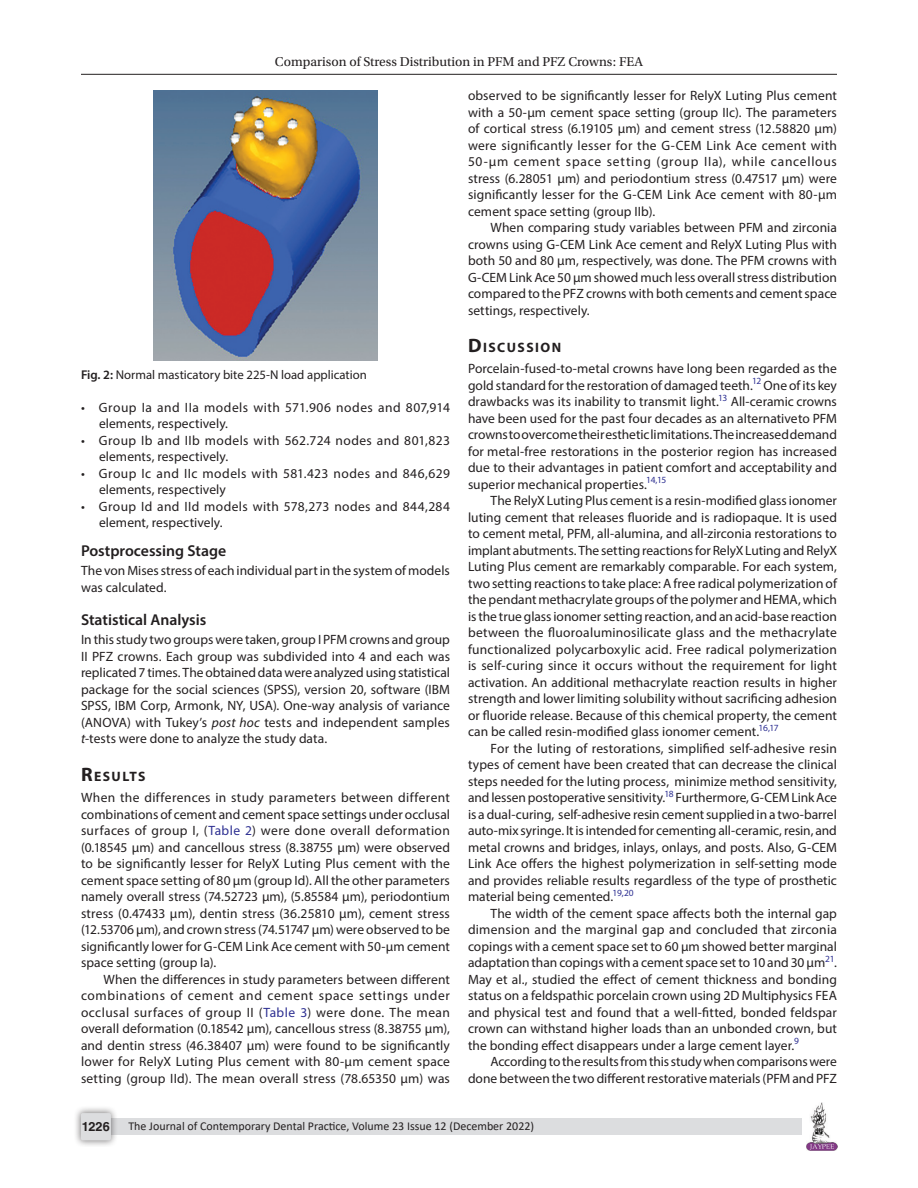
<style>
.page{position:relative;width:918px;height:1188px;background:#fff}
.page>*{position:absolute;margin:0;border:0;box-sizing:border-box;transform-origin:0 0}
.Head-2{font:600 15.75px "Myriad Pro";color:#231f20}
.Head-1{font:700 13.65px "Myriad Pro";letter-spacing:.105em;color:#231f20}
.Para-Indent{font:13.5px/16.5px "Myriad Pro";letter-spacing:.005em;color:#231f20;text-align:justify}
.Para-NoIndent{font:13.5px/16.5px "Myriad Pro";letter-spacing:.005em;color:#231f20;text-align:justify}
.List-Bullet{font:13.5px/16.5px "Myriad Pro";letter-spacing:.025em;color:#231f20}
.List-Bullet-first{font:13.5px/16.5px "Myriad Pro";letter-spacing:.035em;color:#231f20}
.t1{font:13.5px "Utopia Std";color:#231f20}
.FigCaption{font:12.75px "Myriad Pro";color:#231f20}
.t2{font:700 12.75px "Helvetica LT Std";color:#231f20}
.t3{font:12px "Calibri";color:#231f20}
.s1{font-weight:600}
.s2{font-style:italic}
.s3{font-size:19.5px}
.s4{color:#2e3092}
</style>
<div class="page">
<hr style="left:81px;top:74px;width:756px;height:1px;background:#231f20">
<img style="left:807px;top:1103px;width:30px;height:48px">
<div style="left:96px;top:1119px;width:706px;height:16px;background:#dcdddf"></div>
<div style="left:73px;top:1106px;width:45px;height:41px;background:#231f20;opacity:.61"></div>
<div style="left:81px;top:1113px;width:30px;height:27px;background:#dcdddf;border-radius:2px"></div>
<img style="left:153px;top:90px;width:225px;height:270px">
<p class="t1" style="left:275px;top:55px;width:370px">Comparison of Stress Distribution in PFM and PFZ Crowns: FEA</p>
<p class="FigCaption" style="left:81px;top:367px;width:287px"><span class="s1">Fig. 2:</span> Normal masticatory bite 225-N load application</p>
<p class="List-Bullet-first" style="left:99px;top:399px;width:352px;text-indent:-18px">• Group Ia and IIa models with 571.906 nodes and 807,914 elements, respectively.</p>
<p class="List-Bullet" style="left:99px;top:432px;width:352px;text-indent:-18px">• Group Ib and IIb models with 562.724 nodes and 801,823 elements, respectively.</p>
<p class="List-Bullet" style="left:99px;top:465px;width:352px;text-indent:-18px">• Group Ic and IIc models with 581.423 nodes and 846,629 elements, respectively</p>
<p class="List-Bullet" style="left:99px;top:498px;width:353px;text-indent:-18px">• Group Id and IId models with 578,273 nodes and 844,284 element, respectively.</p>
<p class="Head-2" style="left:81px;top:540px;width:147px">Postprocessing Stage</p>
<p class="Para-NoIndent" style="left:81px;top:562px;width:370px">The von Mises stress of each individual part in the system of models was calculated.</p>
<p class="Head-2" style="left:81px;top:609px;width:127px">Statistical Analysis</p>
<p class="Para-NoIndent" style="left:81px;top:631px;width:371px">In this study two groups were taken, group I PFM crowns and group II PFZ crowns. Each group was subdivided into 4 and each was replicated 7 times. The obtained data were analyzed using statistical package for the social sciences (SPSS), version 20, software (IBM SPSS, IBM Corp, Armonk, NY, USA). One-way analysis of variance (ANOVA) with Tukey’s <span class="s2">post hoc</span> tests and independent samples <span class="s2">t</span>-tests were done to analyze the study data.</p>
<p class="Head-1" style="left:81px;top:768px;width:66px"><span class="s3">R</span>ESULTS</p>
<p class="Para-NoIndent" style="left:81px;top:789px;width:371px">When the differences in study parameters between different combinations of cement and cement space settings under occlusal surfaces of group I, (<span class="s4">Table 2</span>) were done overall deformation (0.18545 µm) and cancellous stress (8.38755 µm) were observed to be significantly lesser for RelyX Luting Plus cement with the cement space setting of 80 µm (group Id). All the other parameters namely overall stress (74.52723 µm), (5.85584 µm), periodontium stress (0.47433 µm), dentin stress (36.25810 µm), cement stress (12.53706 µm), and crown stress (74.51747 µm) were observed to be significantly lower for G-CEM Link Ace cement with 50-µm cement space setting (group Ia).</p>
<p class="Para-Indent" style="left:81px;top:971px;width:371px;text-indent:22px">When the differences in study parameters between different combinations of cement and cement space settings under occlusal surfaces of group II (<span class="s4">Table 3</span>) were done. The mean overall deformation (0.18542 µm), cancellous stress (8.38755 µm), and dentin stress (46.38407 µm) were found to be significantly lower for RelyX Luting Plus cement with 80-µm cement space setting (group IId). The mean overall stress (78.65350 µm) was</p>
<p class="Para-Indent" style="left:468px;top:87px;width:371px">observed to be significantly lesser for RelyX Luting Plus cement with a 50-µm cement space setting (group IIc). The parameters of cortical stress (6.19105 µm) and cement stress (12.58820 µm) were significantly lesser for the G-CEM Link Ace cement with 50-µm cement space setting (group IIa), while cancellous stress (6.28051 µm) and periodontium stress (0.47517 µm) were significantly lesser for the G-CEM Link Ace cement with 80-µm cement space setting (group IIb).</p>
<p class="Para-Indent" style="left:468px;top:219px;width:371px;text-indent:22px">When comparing study variables between PFM and zirconia crowns using G-CEM Link Ace cement and RelyX Luting Plus with both 50 and 80 µm, respectively, was done. The PFM crowns with G-CEM Link Ace 50 µm showed much less overall stress distribution compared to the PFZ crowns with both cements and cement space settings, respectively.</p>
<p class="Head-1" style="left:468px;top:339px;width:95px"><span class="s3">D</span>ISCUSSION</p>
<p class="Para-NoIndent" style="left:468px;top:360px;width:371px">Porcelain-fused-to-metal crowns have long been regarded as the gold standard for the restoration of damaged teeth.<sup>12</sup> One of its key drawbacks was its inability to transmit light.<sup>13</sup> All-ceramic crowns have been used for the past four decades as an alternative to PFM crowns to overcome their esthetic limitations. The increased demand for metal-free restorations in the posterior region has increased due to their advantages in patient comfort and acceptability and superior mechanical properties.<sup>14,15</sup></p>
<p class="Para-Indent" style="left:468px;top:492px;width:371px;text-indent:22px">The RelyX Luting Plus cement is a resin-modified glass ionomer luting cement that releases fluoride and is radiopaque. It is used to cement metal, PFM, all-alumina, and all-zirconia restorations to implant abutments. The setting reactions for RelyX Luting and RelyX Luting Plus cement are remarkably comparable. For each system, two setting reactions to take place: A free radical polymerization of the pendant methacrylate groups of the polymer and HEMA, which is the true glass ionomer setting reaction, and an acid-base reaction between the fluoroaluminosilicate glass and the methacrylate functionalized polycarboxylic acid. Free radical polymerization is self-curing since it occurs without the requirement for light activation. An additional methacrylate reaction results in higher strength and lower limiting solubility without sacrificing adhesion or fluoride release. Because of this chemical property, the cement can be called resin-modified glass ionomer cement.<sup>16,17</sup></p>
<p class="Para-Indent" style="left:468px;top:740px;width:371px;text-indent:22px">For the luting of restorations, simplified self-adhesive resin types of cement have been created that can decrease the clinical steps needed for the luting process, minimize method sensitivity, and lessen postoperative sensitivity.<sup>18</sup> Furthermore, G-CEM Link Ace is a dual-curing, self-adhesive resin cement supplied in a two-barrel auto-mix syringe. It is intended for cementing all-ceramic, resin, and metal crowns and bridges, inlays, onlays, and posts. Also, G-CEM Link Ace offers the highest polymerization in self-setting mode and provides reliable results regardless of the type of prosthetic material being cemented.<sup>19,20</sup></p>
<p class="Para-Indent" style="left:468px;top:905px;width:371px;text-indent:22px">The width of the cement space affects both the internal gap dimension and the marginal gap and concluded that zirconia copings with a cement space set to 60 μm showed better marginal adaptation than copings with a cement space set to 10 and 30 μm<sup>21</sup>.<br>May et al., studied the effect of cement thickness and bonding status on a feldspathic porcelain crown using 2D Multiphysics FEA and physical test and found that a well-fitted, bonded feldspar crown can withstand higher loads than an unbonded crown, but the bonding effect disappears under a large cement layer.<sup>9</sup></p>
<p class="Para-Indent" style="left:468px;top:1053px;width:370px;text-align:right">According to the results from this study when comparisons were done between the two different restorative materials (PFM and PFZ</p>
<p class="t2" style="left:82px;top:1119px;width:29px">1226</p>
<p class="t3" style="left:128px;top:1117px;width:407px">The Journal of Contemporary Dental Practice, Volume 23 Issue 12 (December 2022)</p>
</div>
